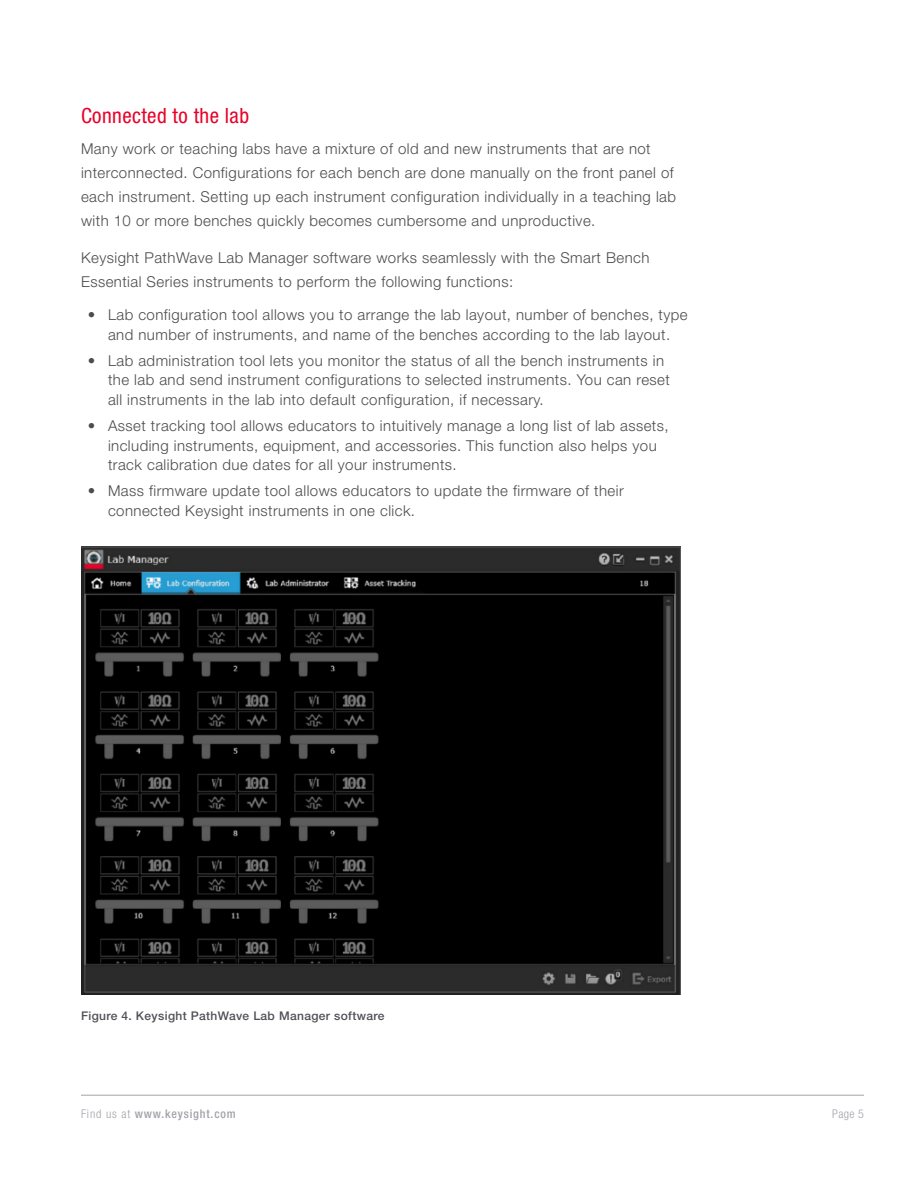
<style>
.page{position:relative;width:918px;height:1188px;background:#fff}
.page>*{position:absolute;margin:0;border:0;box-sizing:border-box;transform-origin:0 0}
.KT_-_Header_2{font:condensed 21px "Helvetica Neue LT Std";letter-spacing:.02em;color:#e90029}
.KT_-_Body_Text{font:300 15px/19.5px "Helvetica Neue LT Std";letter-spacing:.03em;color:#4b4c4d}
.KT_-_Figure_Captions{font:500 12px "Helvetica Neue LT Std";letter-spacing:.03em;color:#524f56}
.t1{font:500 condensed 12px "Helvetica Neue LT Std";letter-spacing:.07em;color:#a4a1a9}
.t2{font:300 condensed 12px "Helvetica Neue LT Std";color:#a4a1a9}
.s1{font-weight:300}
</style>
<div class="page">
<hr style="left:81px;top:1095px;width:783px;height:1px;background:#a4a1a9">
<img style="left:81px;top:547px;width:599px;height:448px">
<p class="KT_-_Header_2" style="left:81px;top:103px;width:170px">Connected to the lab</p>
<p class="KT_-_Body_Text" style="left:81px;top:136px;width:597px;line-height:24px">Many work or teaching labs have a mixture of old and new instruments that are not interconnected. Configurations for each bench are done manually on the front panel of each instrument. Setting up each instrument configuration individually in a teaching lab with 10 or more benches quickly becomes cumbersome and unproductive.</p>
<p class="KT_-_Body_Text" style="left:81px;top:246px;width:570px;line-height:24px">Keysight PathWave Lab Manager software works seamlessly with the Smart Bench<br>Essential Series instruments to perform the following functions:</p>
<p class="KT_-_Body_Text" style="left:88px;top:305px;width:601px;text-align:center">• Lab configuration tool allows you to arrange the lab layout, number of benches, type and number of instruments, and name of the benches according to the lab layout.</p>
<p class="KT_-_Body_Text" style="left:108px;top:351px;width:563px;text-indent:-20px">• Lab administration tool lets you monitor the status of all the bench instruments in the lab and send instrument configurations to selected instruments. You can reset all instruments in the lab into default configuration, if necessary.</p>
<p class="KT_-_Body_Text" style="left:108px;top:416px;width:562px;text-indent:-20px">• Asset tracking tool allows educators to intuitively manage a long list of lab assets, including instruments, equipment, and accessories. This function also helps you track calibration due dates for all your instruments.</p>
<p class="KT_-_Body_Text" style="left:108px;top:481px;width:517px;text-indent:-20px">• Mass firmware update tool allows educators to update the firmware of their connected Keysight instruments in one click.</p>
<p class="KT_-_Figure_Captions" style="left:81px;top:1008px;width:305px">Figure 4. Keysight PathWave Lab Manager software</p>
<p class="t1" style="left:81px;top:1106px;width:156px"><span class="s1">Find us at</span> www.keysight.com</p>
<p class="t2" style="left:832px;top:1107px;width:33px">Page 5</p>
</div>
